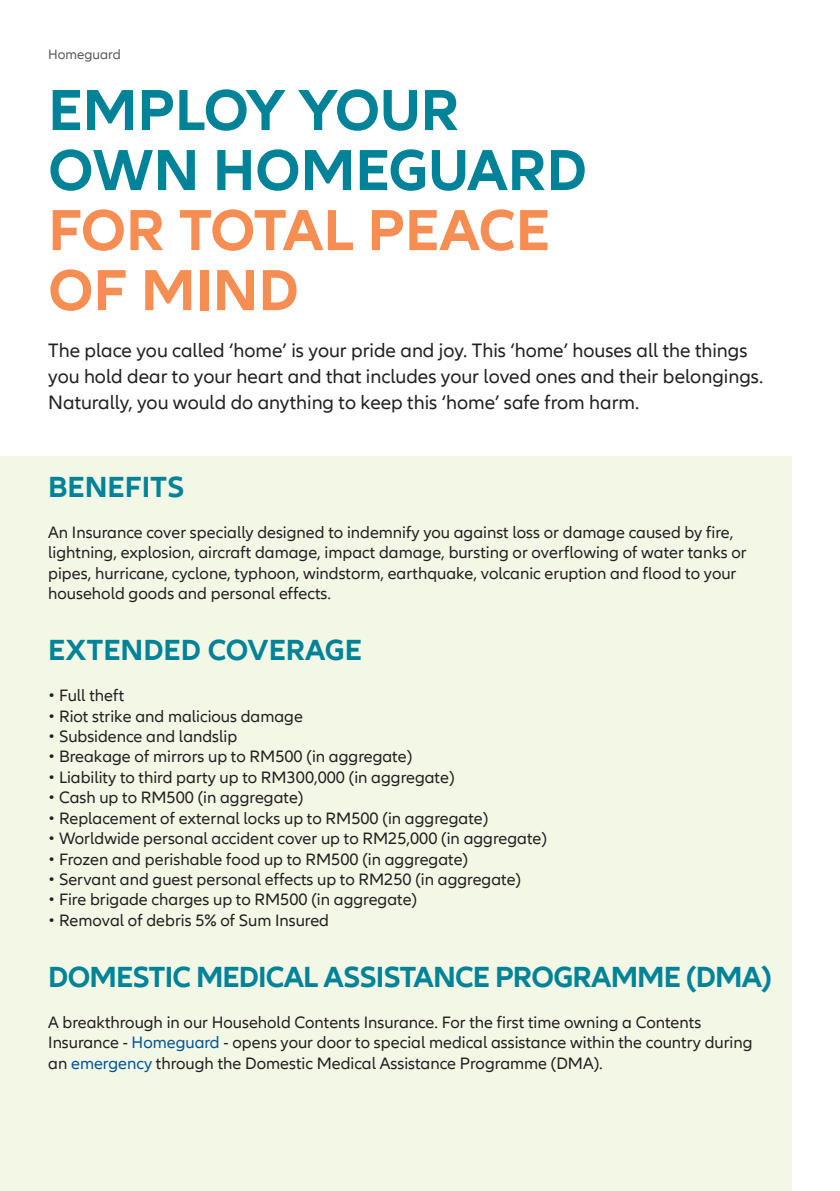
<style>
.page{position:relative;width:840px;height:1191px;background:#fff}
.page>*{position:absolute;margin:0;border:0;box-sizing:border-box;transform-origin:0 0}
.t1{font:700 60px/60px "Allianz Neo";color:#008398}
.t2{font:700 60px/60px "Allianz Neo";color:#f68e54}
.t3{font:700 30px "Allianz Neo";letter-spacing:-.03em;color:#008398}
.t4{font:700 30px "Allianz Neo";color:#008398}
.t5{font:20px/26px "Allianz Neo";color:#231f20}
.t6{font:17px/20.4px "Allianz Neo";color:#231f20}
.t7{font:14px "Allianz Neo";color:#58595b}
.s1{color:#00549a}
</style>
<div class="page">
<div style="left:0;top:456px;width:791px;height:735px;background:#f3f8e6"></div>
<hr style="left:839px;top:0;width:1px;height:313px;background:#f3f8e6">
<p class="t7" style="left:48px;top:46px;width:74px">Homeguard</p>
<h1 class="t1" style="left:48px;top:81px;width:540px">EMPLOY YOUR<br>OWN HOMEGUARD</h1>
<h1 class="t2" style="left:48px;top:201px;width:503px">FOR TOTAL PEACE<br>OF MIND</h1>
<p class="t5" style="left:48px;top:338px;width:716px">The place you called ‘home’ is your pride and joy. This ‘home’ houses all the things you hold dear to your heart and that includes your loved ones and their belongings.<br>Naturally, you would do anything to keep this ‘home’ safe from harm.</p>
<h2 class="t4" style="left:48px;top:470px;width:138px">BENEFITS</h2>
<p class="t6" style="left:48px;top:522px;width:699px">An Insurance cover specially designed to indemnify you against loss or damage caused by fire, lightning, explosion, aircraft damage, impact damage, bursting or overflowing of water tanks or pipes, hurricane, cyclone, typhoon, windstorm, earthquake, volcanic eruption and flood to your household goods and personal effects.</p>
<h2 class="t4" style="left:48px;top:633px;width:315px">EXTENDED COVERAGE</h2>
<p class="t6" style="left:48px;top:686px;width:77px">• Full theft</p>
<p class="t6" style="left:48px;top:706px;width:256px">• Riot strike and malicious damage</p>
<p class="t6" style="left:48px;top:726px;width:190px">• Subsidence and landslip</p>
<p class="t6" style="left:48px;top:747px;width:365px">• Breakage of mirrors up to RM500 (in aggregate)</p>
<p class="t6" style="left:48px;top:767px;width:407px">• Liability to third party up to RM300,000 (in aggregate)</p>
<p class="t6" style="left:48px;top:788px;width:256px">• Cash up to RM500 (in aggregate)</p>
<p class="t6" style="left:48px;top:808px;width:441px">• Replacement of external locks up to RM500 (in aggregate)</p>
<p class="t6" style="left:48px;top:828px;width:500px">• Worldwide personal accident cover up to RM25,000 (in aggregate)</p>
<p class="t6" style="left:48px;top:849px;width:421px">• Frozen and perishable food up to RM500 (in aggregate)</p>
<p class="t6" style="left:48px;top:869px;width:474px">• Servant and guest personal effects up to RM250 (in aggregate)</p>
<p class="t6" style="left:48px;top:890px;width:370px">• Fire brigade charges up to RM500 (in aggregate)</p>
<p class="t6" style="left:48px;top:910px;width:282px">• Removal of debris 5% of Sum Insured</p>
<h2 class="t3" style="left:48px;top:959px;width:724px">DOMESTIC MEDICAL ASSISTANCE PROGRAMME (DMA)</h2>
<p class="t6" style="left:48px;top:1012px;width:705px">A breakthrough in our Household Contents Insurance. For the first time owning a Contents<br>Insurance - <span class="s1">Homeguard</span> - opens your door to special medical assistance within the country during an <span class="s1">emergency</span> through the Domestic Medical Assistance Programme (DMA).</p>
</div>
